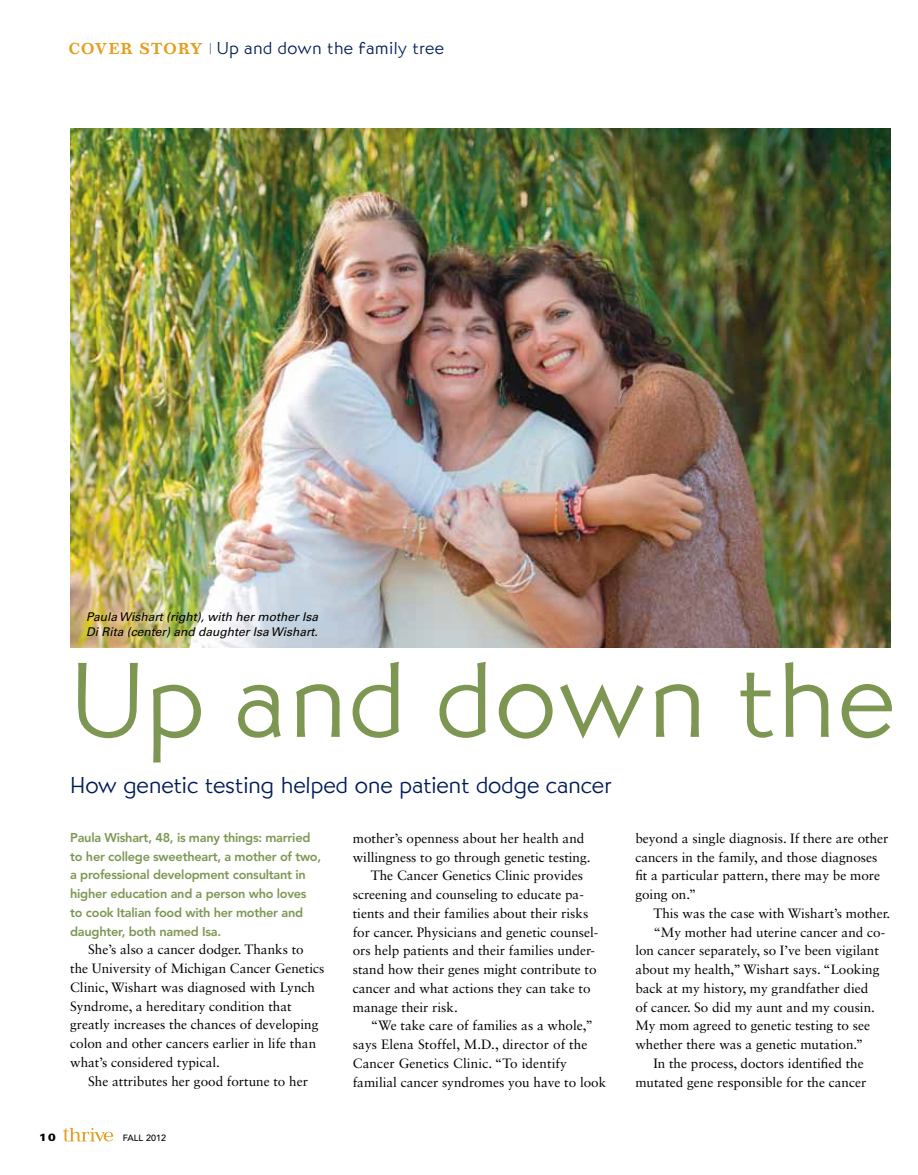
<style>
.page{position:relative;width:918px;height:1175px;background:#fff}
.page>*{position:absolute;margin:0;border:0;box-sizing:border-box;transform-origin:0 0}
.t1{font:300 111px "Bernhard Gothic";letter-spacing:.01em;color:#7d9753}
.t2{font:300 24px "Bernhard Gothic";letter-spacing:-.015em;color:#001c58}
.t3{font:300 18px "Bernhard Gothic";letter-spacing:.015em;color:#001c58}
.t4{font:13.5px/18.8px "Sabon LT Std";color:#000}
.t5{font:800 12.75px/18.8px "Avenir LT Std";letter-spacing:-.02em;color:#7d9753}
.t6{font:italic 12px/15px "Univers LT Std";color:#000}
.t7{font:900 10.5px "Univers LT Std";color:#000;scale:1.1 1}
.t8{font:500 9px "Avenir LT Std";color:#000}
.s1{font-family:"Appleyard";font-weight:500;font-size:16.5px;color:#e4a024}
.s2{font-size:13.5px}
</style>
<div class="page">
<img style="left:70px;top:128px;width:821px;height:519px">
<svg style="left:63px;top:1127px;width:50px;height:14px"></svg>
<h3 class="t3" style="left:69px;top:38px;width:377px"><span class="s1">COVER STORY</span> <span class="s2">|</span> Up and down the family tree</h3>
<p class="t6" style="left:86px;top:609px;width:234px">Paula Wishart (right), with her mother Isa<br>Di Rita (center) and daughter Isa Wishart.</p>
<h1 class="t1" style="left:70px;top:633px;width:827px">Up and down the</h1>
<h2 class="t2" style="left:70px;top:771px;width:543px">How genetic testing helped one patient dodge cancer</h2>
<p class="t5" style="left:70px;top:828px;width:253px">Paula Wishart, 48, is many things: married to her college sweetheart, a mother of two, a professional development consultant in higher education and a person who loves to cook Italian food with her mother and daughter, both named Isa.</p>
<p class="t4" style="left:70px;top:940px;width:256px;text-indent:18px">She’s also a cancer dodger. Thanks to the University of Michigan Cancer Genetics Clinic, Wishart was diagnosed with Lynch Syndrome, a hereditary condition that greatly increases the chances of developing colon and other cancers earlier in life than what’s considered typical.</p>
<p class="t4" style="left:88px;top:1071px;width:221px">She attributes her good fortune to her</p>
<p class="t4" style="left:353px;top:828px;width:233px">mother’s openness about her health and</p>
<p class="t4" style="left:353px;top:847px;width:239px">willingness to go through genetic testing.</p>
<p class="t4" style="left:371px;top:866px;width:214px">The Cancer Genetics Clinic provides</p>
<p class="t4" style="left:353px;top:884px;width:233px">screening and counseling to educate pa-</p>
<p class="t4" style="left:353px;top:903px;width:237px">tients and their families about their risks</p>
<p class="t4" style="left:353px;top:922px;width:247px">for cancer. Physicians and genetic counsel-</p>
<p class="t4" style="left:353px;top:941px;width:244px">ors help patients and their families under-</p>
<p class="t4" style="left:353px;top:959px;width:245px">stand how their genes might contribute to</p>
<p class="t4" style="left:353px;top:978px;width:239px">cancer and what actions they can take to</p>
<p class="t4" style="left:353px;top:997px;width:107px">manage their risk.</p>
<p class="t4" style="left:371px;top:1016px;width:224px">“We take care of families as a whole,”</p>
<p class="t4" style="left:353px;top:1034px;width:236px">says Elena Stoffel, M.D., director of the</p>
<p class="t4" style="left:353px;top:1053px;width:216px">Cancer Genetics Clinic. “To identify</p>
<p class="t4" style="left:353px;top:1072px;width:255px">familial cancer syndromes you have to look</p>
<p class="t4" style="left:635px;top:828px;width:255px">beyond a single diagnosis. If there are other cancers in the family, and those diagnoses fit a particular pattern, there may be more going on.”</p>
<p class="t4" style="left:653px;top:903px;width:238px">This was the case with Wishart’s mother.</p>
<p class="t4" style="left:653px;top:922px;width:233px">“My mother had uterine cancer and co-</p>
<p class="t4" style="left:635px;top:941px;width:245px">lon cancer separately, so I’ve been vigilant</p>
<p class="t4" style="left:635px;top:960px;width:246px">about my health,” Wishart says. “Looking</p>
<p class="t4" style="left:635px;top:978px;width:235px">back at my history, my grandfather died</p>
<p class="t4" style="left:635px;top:997px;width:241px">of cancer. So did my aunt and my cousin.</p>
<p class="t4" style="left:635px;top:1016px;width:236px">My mom agreed to genetic testing to see</p>
<p class="t4" style="left:635px;top:1035px;width:230px">whether there was a genetic mutation.”</p>
<p class="t4" style="left:653px;top:1053px;width:212px">In the process, doctors identified the</p>
<p class="t4" style="left:635px;top:1072px;width:232px">mutated gene responsible for the cancer</p>
<p class="t7" style="left:39px;top:1130px;width:17px">10</p>
<p class="t8" style="left:123px;top:1132px;width:11px">Fall</p>
<p class="t8" style="left:146px;top:1132px;width:22px">2012</p>
</div>
